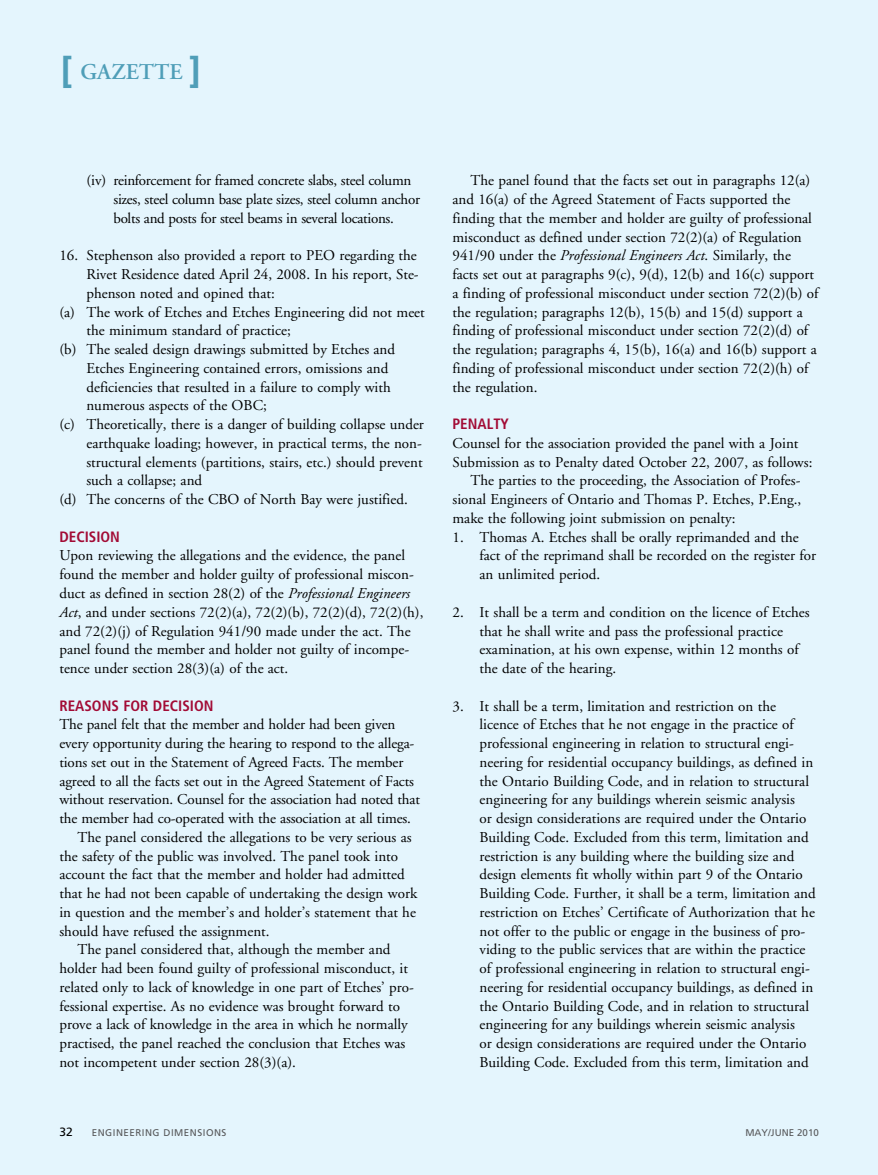
<style>
.page{position:relative;width:878px;height:1175px;background:#fff}
.page>*{position:absolute;margin:0;border:0;box-sizing:border-box;transform-origin:0 0}
.t1{font:600 22.5px "Adobe Garamond";color:#4f9eb8}
.t2{font:15px/18.8px "Adobe Garamond";color:#000}
.t3{font:15px/18.8px "Adobe Garamond";letter-spacing:-.02em;color:#000}
.t4{font:700 condensed 15px "Frutiger";color:#a20b35}
.t5{font:12px "Frutiger";color:#000}
.t6{font:9.75px "Frutiger";letter-spacing:.05em;color:#58595b}
.t7{font:9.75px "Frutiger";color:#58595b}
.s1{font-family:"Frutiger";font-weight:700;font-size:36px}
.s2{font-style:italic}
</style>
<div class="page">
<div style="left:0;top:0;width:878px;height:1174px;background:#e4f5fd"></div>
<h1 class="t1" style="left:61px;top:60px;width:141px"><span class="s1">[</span> GAZETTE <span class="s1">]</span></h1>
<p class="t3" style="left:113px;top:172px;width:308px;text-indent:-27px">(iv) reinforcement for framed concrete slabs, steel column sizes, steel column base plate sizes, steel column anchor bolts and posts for steel beams in several locations.</p>
<p class="t2" style="left:59px;top:247px;width:359px">16. Stephenson also provided a report to PEO regarding the</p>
<p class="t2" style="left:86px;top:265px;width:334px">Rivet Residence dated April 24, 2008. In his report, Ste-</p>
<p class="t2" style="left:86px;top:284px;width:190px">phenson noted and opined that:</p>
<p class="t2" style="left:59px;top:303px;width:367px">(a) The work of Etches and Etches Engineering did not meet</p>
<p class="t2" style="left:86px;top:322px;width:206px">the minimum standard of practice;</p>
<p class="t2" style="left:59px;top:340px;width:337px">(b) The sealed design drawings submitted by Etches and</p>
<p class="t2" style="left:86px;top:359px;width:303px">Etches Engineering contained errors, omissions and</p>
<p class="t2" style="left:86px;top:378px;width:306px">deficiencies that resulted in a failure to comply with</p>
<p class="t2" style="left:86px;top:397px;width:182px">numerous aspects of the OBC;</p>
<p class="t2" style="left:59px;top:415px;width:366px">(c) Theoretically, there is a danger of building collapse under</p>
<p class="t2" style="left:86px;top:434px;width:337px">earthquake loading; however, in practical terms, the non-</p>
<p class="t2" style="left:86px;top:453px;width:338px">structural elements (partitions, stairs, etc.) should prevent</p>
<p class="t2" style="left:86px;top:472px;width:117px">such a collapse; and</p>
<p class="t2" style="left:59px;top:490px;width:350px">(d) The concerns of the CBO of North Bay were justified.</p>
<p class="t4" style="left:59px;top:527px;width:62px">DECISION</p>
<p class="t2" style="left:59px;top:547px;width:365px">Upon reviewing the allegations and the evidence, the panel found the member and holder guilty of professional miscon&shy;duct as defined in section 28(2) of the <span class="s2">Professional Engineers Act</span>, and under sections 72(2)(a), 72(2)(b), 72(2)(d), 72(2)(h), and 72(2)(j) of Regulation 941/90 made under the act. The panel found the member and holder not guilty of incompe&shy;tence under section 28(3)(a) of the act.</p>
<p class="t4" style="left:59px;top:696px;width:155px">REASONS FOR DECISION</p>
<p class="t2" style="left:59px;top:715px;width:337px">The panel felt that the member and holder had been given</p>
<p class="t2" style="left:59px;top:734px;width:356px">every opportunity during the hearing to respond to the allega-</p>
<p class="t2" style="left:59px;top:753px;width:345px">tions set out in the Statement of Agreed Facts. The member</p>
<p class="t2" style="left:59px;top:772px;width:356px">agreed to all the facts set out in the Agreed Statement of Facts</p>
<p class="t2" style="left:59px;top:790px;width:362px">without reservation. Counsel for the association had noted that</p>
<p class="t2" style="left:59px;top:809px;width:353px">the member had co-operated with the association at all times.</p>
<p class="t2" style="left:77px;top:828px;width:336px">The panel considered the allegations to be very serious as</p>
<p class="t2" style="left:59px;top:847px;width:340px">the safety of the public was involved. The panel took into</p>
<p class="t2" style="left:59px;top:865px;width:347px">account the fact that the member and holder had admitted</p>
<p class="t2" style="left:59px;top:884px;width:359px">that he had not been capable of undertaking the design work</p>
<p class="t2" style="left:59px;top:903px;width:358px">in question and the member’s and holder’s statement that he</p>
<p class="t2" style="left:59px;top:922px;width:212px">should have refused the assignment.</p>
<p class="t2" style="left:77px;top:940px;width:314px">The panel considered that, although the member and</p>
<p class="t2" style="left:59px;top:959px;width:350px">holder had been found guilty of professional misconduct, it</p>
<p class="t2" style="left:59px;top:978px;width:356px">related only to lack of knowledge in one part of Etches’ pro-</p>
<p class="t2" style="left:59px;top:997px;width:342px">fessional expertise. As no evidence was brought forward to</p>
<p class="t2" style="left:59px;top:1015px;width:350px">prove a lack of knowledge in the area in which he normally</p>
<p class="t2" style="left:59px;top:1034px;width:347px">practised, the panel reached the conclusion that Etches was</p>
<p class="t2" style="left:59px;top:1053px;width:238px">not incompetent under section 28(3)(a).</p>
<p class="t2" style="left:452px;top:172px;width:367px;text-indent:18px">The panel found that the facts set out in paragraphs 12(a) and 16(a) of the Agreed Statement of Facts supported the finding that the member and holder are guilty of professional misconduct as defined under section 72(2)(a) of Regulation 941/90 under the <span class="s2">Professional Engineers Act</span>. Similarly, the facts set out at paragraphs 9(c), 9(d), 12(b) and 16(c) support a finding of professional misconduct under section 72(2)(b) of the regulation; paragraphs 12(b), 15(b) and 15(d) support a finding of professional misconduct under section 72(2)(d) of the regulation; paragraphs 4, 15(b), 16(a) and 16(b) support a finding of professional misconduct under section 72(2)(h) of the regulation.</p>
<p class="t4" style="left:452px;top:415px;width:58px">PENALTY</p>
<p class="t2" style="left:452px;top:434px;width:347px">Counsel for the association provided the panel with a Joint</p>
<p class="t2" style="left:452px;top:453px;width:361px">Submission as to Penalty dated October 22, 2007, as follows:</p>
<p class="t2" style="left:470px;top:472px;width:331px">The parties to the proceeding, the Association of Profes-</p>
<p class="t2" style="left:452px;top:490px;width:350px">sional Engineers of Ontario and Thomas P. Etches, P.Eng.,</p>
<p class="t2" style="left:452px;top:509px;width:284px">make the following joint submission on penalty:</p>
<p class="t2" style="left:479px;top:528px;width:338px;text-indent:-27px">1. Thomas A. Etches shall be orally reprimanded and the fact of the reprimand shall be recorded on the register for an unlimited period.</p>
<p class="t2" style="left:479px;top:603px;width:332px;text-indent:-27px">2. It shall be a term and condition on the licence of Etches that he shall write and pass the professional practice examination, at his own expense, within 12 months of the date of the hearing.</p>
<p class="t2" style="left:479px;top:697px;width:338px;text-indent:-27px">3. It shall be a term, limitation and restriction on the licence of Etches that he not engage in the practice of professional engineering in relation to structural engi&shy;neering for residential occupancy buildings, as defined in the Ontario Building Code, and in relation to structural engineering for any buildings wherein seismic analysis<br>or design considerations are required under the Ontario Building Code. Excluded from this term, limitation and restriction is any building where the building size and design elements fit wholly within part 9 of the Ontario Building Code. Further, it shall be a term, limitation and restriction on Etches’ Certificate of Authorization that he not offer to the public or engage in the business of pro&shy;viding to the public services that are within the practice of professional engineering in relation to structural engi&shy;neering for residential occupancy buildings, as defined in the Ontario Building Code, and in relation to structural engineering for any buildings wherein seismic analysis<br>or design considerations are required under the Ontario Building Code. Excluded from this term, limitation and</p>
<p class="t5" style="left:59px;top:1124px;width:15px">32</p>
<p class="t6" style="left:92px;top:1126px;width:136px">ENGINEERING DIMENSIONS</p>
<p class="t7" style="left:745px;top:1126px;width:75px">MAY/JUNE 2010</p>
</div>
